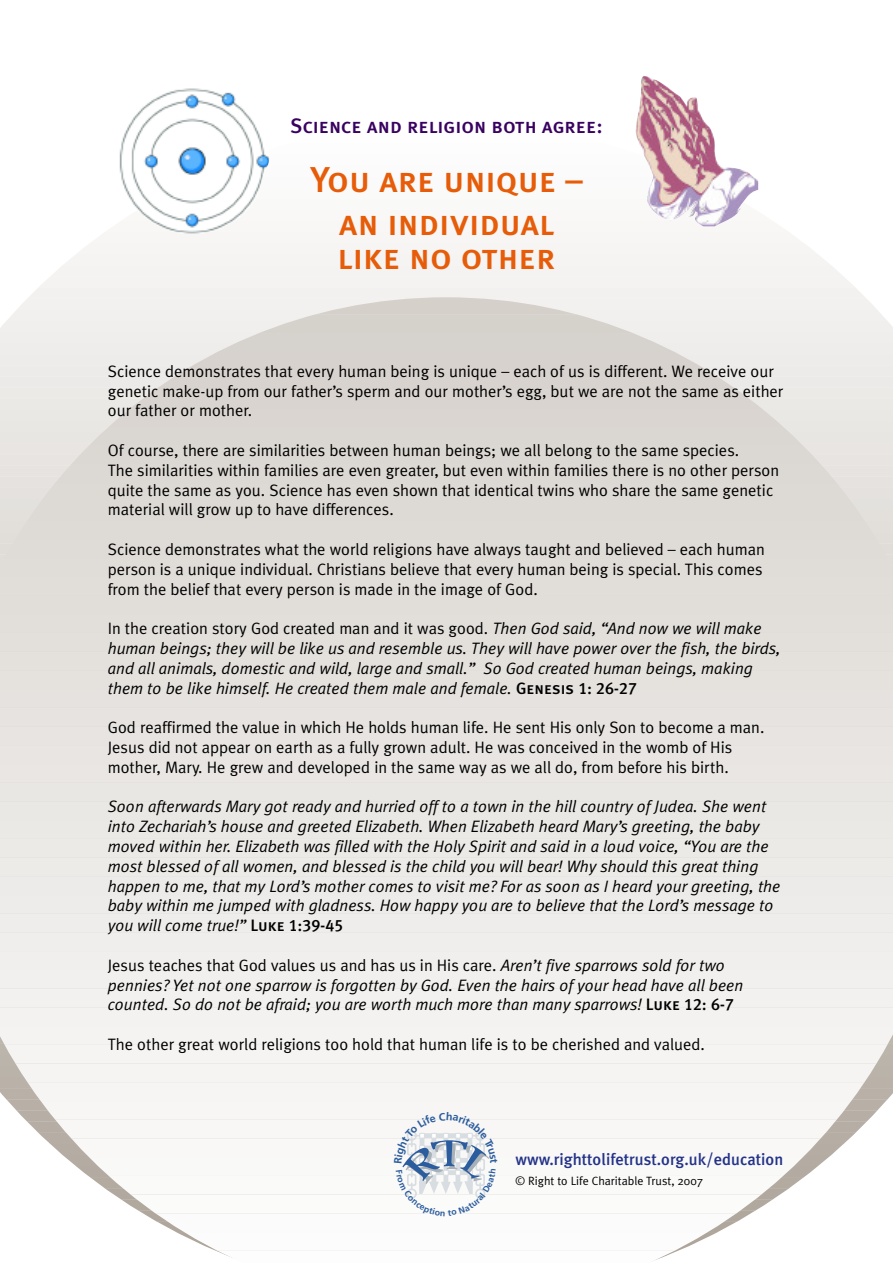
<style>
.page{position:relative;width:893px;height:1263px;background:#fff}
.page>*{position:absolute;margin:0;border:0;box-sizing:border-box;transform-origin:0 0}
.t1{font:36px/43.2px "Meta Plus Medium Caps";color:#e65c08;text-align:center}
.t2{font:21px "Meta Plus Medium Caps";color:#390260}
.t3{font:italic 16.5px/19.8px "Meta Plus Normal";color:#000}
.t4{font:16.5px/19.8px "Meta Plus Normal";color:#000}
.t5{font:500 16.5px "Meta Plus";color:#243388}
.t6{font:12px "Meta Plus Normal";color:#000}
.s1{font-style:normal}
.s2{font-family:"Meta Plus Medium Caps";font-style:normal}
</style>
<div class="page">
<div style="left:0;top:287px;width:893px;height:12px;background:#f3f1f0"></div>
<div style="left:0;top:276px;width:893px;height:12px;background:#f4f3f1"></div>
<div style="left:0;top:265px;width:893px;height:12px;background:#f5f3f2"></div>
<div style="left:0;top:254px;width:893px;height:11px;background:#f5f4f3"></div>
<div style="left:0;top:243px;width:893px;height:11px;background:#f6f5f4"></div>
<div style="left:0;top:232px;width:893px;height:11px;background:#f7f6f5"></div>
<div style="left:0;top:221px;width:893px;height:11px;background:#f8f7f6"></div>
<div style="left:0;top:210px;width:893px;height:11px;background:#f9f8f7"></div>
<div style="left:0;top:198px;width:893px;height:12px;background:#f9f9f8"></div>
<div style="left:0;top:187px;width:893px;height:12px;background:#fafaf9"></div>
<div style="left:0;top:176px;width:893px;height:12px;background:#fbfafa"></div>
<div style="left:0;top:165px;width:893px;height:11px;background:#fcfbfb"></div>
<div style="left:0;top:1213px;width:893px;height:19px;background:#fcfbfb"></div>
<div style="left:0;top:1194px;width:893px;height:19px;background:#fbfbfa"></div>
<div style="left:0;top:1176px;width:893px;height:19px;background:#fafaf9"></div>
<div style="left:0;top:1157px;width:893px;height:19px;background:#f9f9f8"></div>
<div style="left:0;top:1138px;width:893px;height:19px;background:#f9f8f7"></div>
<div style="left:0;top:1119px;width:893px;height:19px;background:#f8f7f6"></div>
<div style="left:0;top:1101px;width:893px;height:19px;background:#f7f6f5"></div>
<div style="left:0;top:1082px;width:893px;height:19px;background:#f6f5f4"></div>
<div style="left:0;top:1063px;width:893px;height:19px;background:#f5f4f3"></div>
<div style="left:0;top:1045px;width:893px;height:18px;background:#f5f4f2"></div>
<div style="left:0;top:1026px;width:893px;height:19px;background:#f4f3f1"></div>
<div style="left:0;top:1007px;width:893px;height:19px;background:#f3f2f0"></div>
<div style="left:0;top:988px;width:893px;height:19px;background:#f2f1ef"></div>
<div style="left:0;top:970px;width:893px;height:19px;background:#f1f0ee"></div>
<div style="left:0;top:951px;width:893px;height:19px;background:#f1efed"></div>
<div style="left:0;top:932px;width:893px;height:19px;background:#f0eeec"></div>
<div style="left:0;top:913px;width:893px;height:19px;background:#efedeb"></div>
<div style="left:0;top:895px;width:893px;height:19px;background:#eeecea"></div>
<div style="left:0;top:876px;width:893px;height:19px;background:#edebe9"></div>
<div style="left:0;top:857px;width:893px;height:19px;background:#edebe8"></div>
<div style="left:0;top:839px;width:893px;height:19px;background:#eceae7"></div>
<div style="left:0;top:820px;width:893px;height:19px;background:#ebe9e6"></div>
<div style="left:0;top:801px;width:893px;height:19px;background:#eae8e5"></div>
<div style="left:0;top:782px;width:893px;height:19px;background:#e9e7e4"></div>
<div style="left:0;top:764px;width:893px;height:19px;background:#e9e6e3"></div>
<div style="left:0;top:745px;width:893px;height:19px;background:#e8e5e2"></div>
<div style="left:0;top:726px;width:893px;height:19px;background:#e7e4e1"></div>
<div style="left:0;top:708px;width:893px;height:18px;background:#e6e3e0"></div>
<div style="left:0;top:689px;width:893px;height:19px;background:#e6e2df"></div>
<div style="left:0;top:670px;width:893px;height:19px;background:#e5e2de"></div>
<div style="left:0;top:651px;width:893px;height:19px;background:#e4e1dd"></div>
<div style="left:0;top:633px;width:893px;height:19px;background:#e3e0dc"></div>
<div style="left:0;top:614px;width:893px;height:19px;background:#e2dfdb"></div>
<div style="left:0;top:595px;width:893px;height:19px;background:#e1deda"></div>
<div style="left:0;top:576px;width:893px;height:19px;background:#e1ddd9"></div>
<div style="left:0;top:558px;width:893px;height:19px;background:#e0dcd8"></div>
<div style="left:0;top:539px;width:893px;height:19px;background:#dfdbd7"></div>
<div style="left:0;top:520px;width:893px;height:19px;background:#dedbd6"></div>
<div style="left:0;top:502px;width:893px;height:19px;background:#dddad5"></div>
<div style="left:0;top:483px;width:893px;height:19px;background:#ddd9d4"></div>
<div style="left:0;top:464px;width:893px;height:19px;background:#dcd8d3"></div>
<div style="left:0;top:445px;width:893px;height:19px;background:linear-gradient(to right,#ddd9d5,#ddd9d5)"></div>
<svg style="left:0;top:427px;width:893px;height:19px;background:#ddd9d5"></svg>
<svg style="left:0;top:408px;width:893px;height:19px;background:#dedad5"></svg>
<svg style="left:0;top:389px;width:893px;height:19px;background:#dfdbd6"></svg>
<svg style="left:0;top:371px;width:893px;height:18px;background:#dfdbd8"></svg>
<svg style="left:0;top:352px;width:893px;height:19px;background:#e1ddda"></svg>
<svg style="left:0;top:333px;width:893px;height:19px;background:#e3e0dd"></svg>
<svg style="left:0;top:315px;width:893px;height:18px;background:#e6e4e1"></svg>
<svg style="left:0;top:297px;width:893px;height:18px;fill:#f2f1ef"></svg>
<img style="left:119px;top:88px;width:151px;height:146px">
<img style="left:635px;top:76px;width:123px;height:150px">
<svg style="left:394px;top:1130px;width:104px;height:84px"></svg>
<p class="t2" style="left:291px;top:113px;width:314px">Science and religion both agree:</p>
<h1 class="t1" style="left:311px;top:158px;width:274px">You are unique – an individual</h1>
<h1 class="t1" style="left:338px;top:235px;width:219px">like no other</h1>
<p class="t4" style="left:108px;top:361px;width:677px">Science demonstrates that every human being is unique – each of us is different. We receive our genetic make-up from our father’s sperm and our mother’s egg, but we are not the same as either our father or mother.</p>
<p class="t4" style="left:108px;top:440px;width:673px">Of course, there are similarities between human beings; we all belong to the same species.<br>The similarities within families are even greater, but even within families there is no other person quite the same as you. Science has even shown that identical twins who share the same genetic material will grow up to have differences.</p>
<p class="t4" style="left:108px;top:539px;width:659px">Science demonstrates what the world religions have always taught and believed – each human person is a unique individual. Christians believe that every human being is special. This comes from the belief that every person is made in the image of God.</p>
<p class="t3" style="left:108px;top:618px;width:674px"><span class="s1">In the creation story God created man and it was good.</span> Then God said, “And now we will make human beings; they will be like us and resemble us. They will have power over the fish, the birds, and all animals, domestic and wild, large and small.” So God created human beings, making them to be like himself. He created them male and female. <span class="s2">Genesis 1: 26-27</span></p>
<p class="t4" style="left:108px;top:717px;width:658px">God reaffirmed the value in which He holds human life. He sent His only Son to become a man.<br>Jesus did not appear on earth as a fully grown adult. He was conceived in the womb of His mother, Mary. He grew and developed in the same way as we all do, from before his birth.</p>
<p class="t3" style="left:108px;top:797px;width:674px">Soon afterwards Mary got ready and hurried off to a town in the hill country of Judea. She went into Zechariah’s house and greeted Elizabeth. When Elizabeth heard Mary’s greeting, the baby moved within her. Elizabeth was filled with the Holy Spirit and said in a loud voice, “You are the most blessed of all women, and blessed is the child you will bear! Why should this great thing happen to me, that my Lord’s mother comes to visit me? For as soon as I heard your greeting, the baby within me jumped with gladness. How happy you are to believe that the Lord’s message to you will come true!” <span class="s2">Luke 1:39-45</span></p>
<p class="t3" style="left:108px;top:955px;width:637px"><span class="s1">Jesus teaches that God values us and has us in His care.</span> Aren’t five sparrows sold for two pennies? Yet not one sparrow is forgotten by God. Even the hairs of your head have all been counted. So do not be afraid; you are worth much more than many sparrows! <span class="s2">Luke 12: 6-7</span></p>
<p class="t4" style="left:108px;top:1034px;width:599px">The other great world religions too hold that human life is to be cherished and valued.</p>
<p class="t5" style="left:515px;top:1150px;width:269px">www.righttolifetrust.org.uk/education</p>
<p class="t6" style="left:515px;top:1173px;width:189px">© Right to Life Charitable Trust, 2007</p>
</div>
